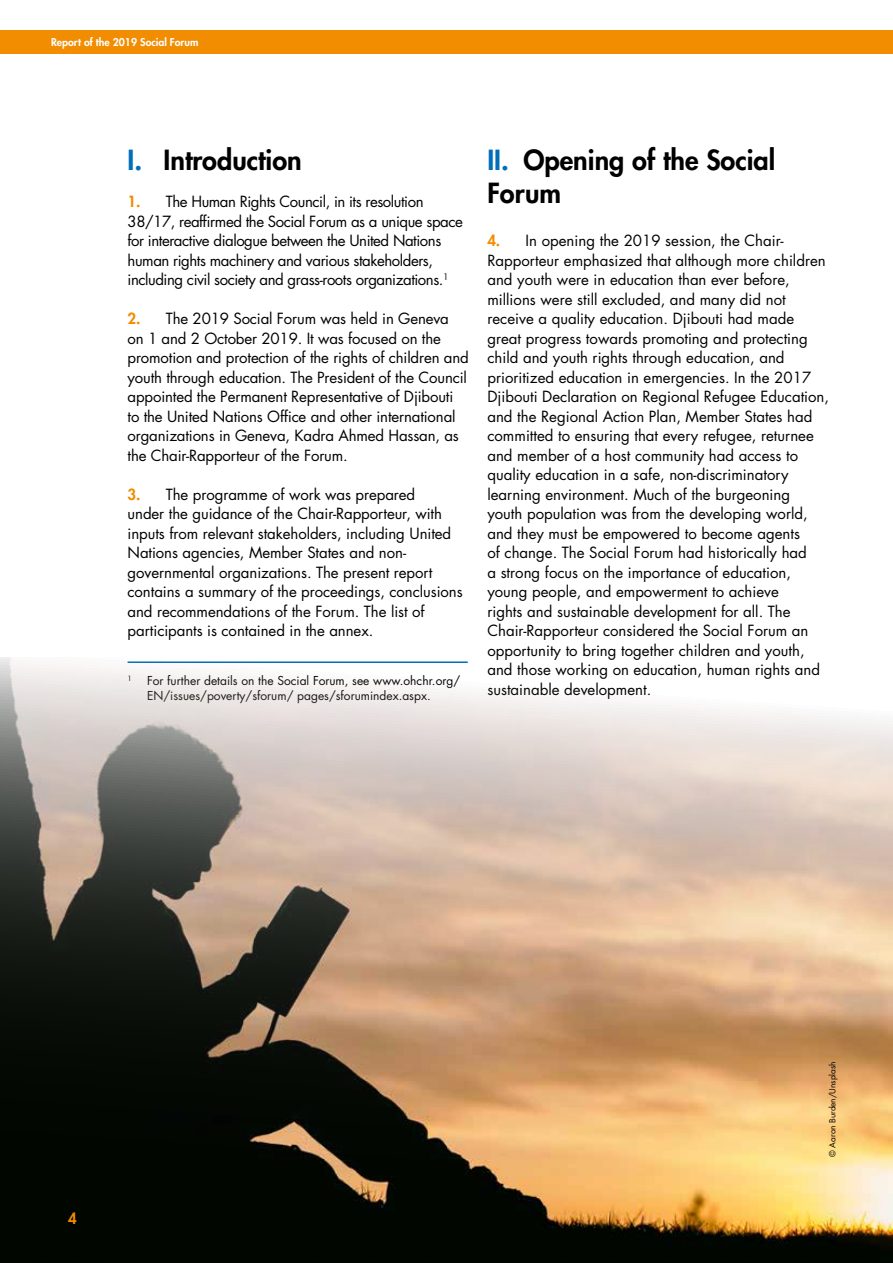
<style>
.page{position:relative;width:893px;height:1263px;background:#fff}
.page>*{position:absolute;margin:0;border:0;box-sizing:border-box;transform-origin:0 0}
.t1{font:800 27px/32.4px "Futura";color:#000}
.t2{font:15px/19.5px "Futura";color:#000}
.t3{font:15px/19.5px "Futura";letter-spacing:-.03em;color:#000}
.t4{font:800 15px "Futura";color:#f28c00}
.t5{font:12px/14.4px "Futura";color:#000}
.t6{font:800 10.5px "Futura";color:#fff}
.t7{font:8.25px "Futura";letter-spacing:-.005em;color:#000}
.t8{font:7.05px "Futura";color:#000}
.s1{color:#006eb8}
.s2{font-weight:800;color:#f28c00}
</style>
<div class="page">
<div style="left:0;top:31px;width:893px;height:23px;background:#f28c00"></div>
<img style="left:0;top:658px;width:893px;height:605px">
<p class="t6" style="left:51px;top:35px;width:149px">Report of the 2019 Social Forum</p>
<h1 class="t1" style="left:128px;top:144px;width:176px"><span class="s1">I.</span> Introduction</h1>
<p class="t3" style="left:128px;top:192px;width:337px"><span class="s2">1.</span> The Human Rights Council, in its resolution 38/17, reaffirmed the Social Forum as a unique space for interactive dialogue between the United Nations human rights machinery and various stakeholders, including civil society and grass-roots organizations.<sup>1</sup></p>
<p class="t2" style="left:128px;top:309px;width:343px"><span class="s2">2.</span> The 2019 Social Forum was held in Geneva<br>on 1 and 2 October 2019. It was focused on the promotion and protection of the rights of children and youth through education. The President of the Council appointed the Permanent Representative of Djibouti to the United Nations Office and other international organizations in Geneva, Kadra Ahmed Hassan, as the Chair-Rapporteur of the Forum.</p>
<p class="t2" style="left:128px;top:485px;width:337px"><span class="s2">3.</span> The programme of work was prepared<br>under the guidance of the Chair-Rapporteur, with inputs from relevant stakeholders, including United Nations agencies, Member States and non&shy;governmental organizations. The present report contains a summary of the proceedings, conclusions and recommendations of the Forum. The list of participants is contained in the annex.</p>
<p class="t8" style="left:128px;top:674px;width:6px">1</p>
<p class="t5" style="left:147px;top:674px;width:315px">For further details on the Social Forum, see www.ohchr.org/<br>EN/issues/poverty/sforum/ pages/sforumindex.aspx.</p>
<h1 class="t1" style="left:487px;top:144px;width:289px"><span class="s1">II.</span> Opening of the Social<br>Forum</h1>
<p class="t2" style="left:487px;top:231px;width:343px"><span class="s2">4.</span> In opening the 2019 session, the Chair-Rapporteur emphasized that although more children and youth were in education than ever before, millions were still excluded, and many did not receive a quality education. Djibouti had made great progress towards promoting and protecting child and youth rights through education, and prioritized education in emergencies. In the 2017<br>Djibouti Declaration on Regional Refugee Education, and the Regional Action Plan, Member States had committed to ensuring that every refugee, returnee and member of a host community had access to quality education in a safe, non-discriminatory learning environment. Much of the burgeoning<br>youth population was from the developing world, and they must be empowered to become agents<br>of change. The Social Forum had historically had<br>a strong focus on the importance of education, young people, and empowerment to achieve<br>rights and sustainable development for all. The Chair-Rapporteur considered the Social Forum an opportunity to bring together children and youth, and those working on education, human rights and sustainable development.</p>
<p class="t4" style="left:68px;top:1209px;width:10px">4</p>
<p class="t7" style="left:827px;top:1157px;width:97px;rotate:-90deg">© Aaron Burden/Unsplash</p>
</div>
